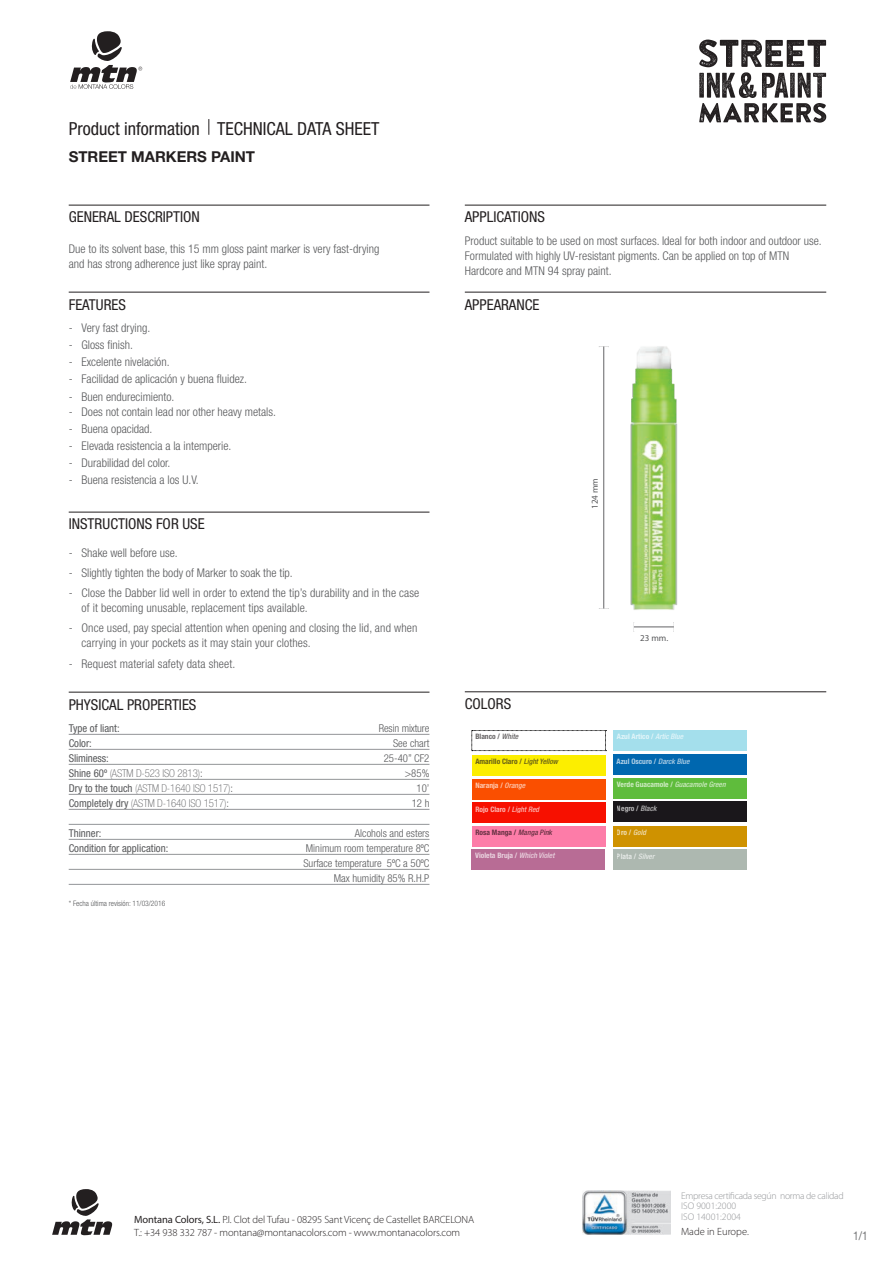
<style>
.page{position:relative;width:893px;height:1263px;background:#fff}
.page>*{position:absolute;margin:0;border:0;box-sizing:border-box;transform-origin:0 0}
.t1{font:condensed 18px "Helvetica Neue LT Std";color:#231f20}
.TITOL{font:condensed 15px "Helvetica Neue LT Std";color:#231f20}
.t2{font:700 15px "Helvetica Neue LT Std";color:#231f20}
.Sangries{font:300 condensed 12px/15px "Helvetica Neue LT Std";color:#57585a}
.text{font:300 condensed 12px/15px "Helvetica Neue LT Std";color:#57585a}
.OK{font:300 condensed 10.8px "Helvetica Neue LT Std";color:#57585a}
.OK-2{font:100 condensed 10.8px "Helvetica Neue LT Std";letter-spacing:-.01em;color:#57585a}
.OK-3{font:condensed 10.8px "Helvetica Neue LT Std";color:#57585a}
.t3{font:300 10.5px "Myriad Pro";letter-spacing:-.01em;color:#231f20}
.t4{font:300 9.75px "Myriad Pro";letter-spacing:-.03em;color:#939598}
.t5{font:300 9.75px "Myriad Pro";color:#939598}
.t6{font:9px "Myriad Pro";color:#57585a}
.t7{font:700 condensed 7.5px "Helvetica Neue LT Std";color:#fff}
.t8{font:700 condensed 7.5px "Helvetica Neue LT Std";color:#231f20}
.text-2{font:300 condensed 7.5px "Helvetica Neue LT Std";color:#57585a}
.s1{font-weight:400}
.s2{font-weight:300}
.s3{font-weight:500;font-style:italic}
</style>
<div class="page">
<img style="left:604px;top:346px;width:74px;height:286px">
<svg style="left:70px;top:31px;width:72px;height:58px"></svg>
<svg style="left:208px;top:119px;width:1px;height:16px"></svg>
<hr style="left:69px;top:205px;width:360px;height:1px;background:#231f20">
<hr style="left:69px;top:292px;width:360px;height:1px;background:#231f20">
<hr style="left:69px;top:512px;width:360px;height:1px;background:#231f20">
<hr style="left:69px;top:692px;width:360px;height:1px;background:#231f20">
<hr style="left:69px;top:734px;width:360px;height:1px;background:#939598">
<hr style="left:69px;top:749px;width:360px;height:1px;background:#939598">
<hr style="left:69px;top:764px;width:360px;height:1px;background:#939598">
<hr style="left:69px;top:779px;width:360px;height:1px;background:#939598">
<hr style="left:69px;top:794px;width:360px;height:1px;background:#939598">
<hr style="left:69px;top:809px;width:360px;height:1px;background:#939598">
<hr style="left:69px;top:824px;width:360px;height:1px;background:#939598">
<hr style="left:69px;top:839px;width:360px;height:1px;background:#939598">
<hr style="left:69px;top:854px;width:360px;height:1px;background:#939598">
<hr style="left:69px;top:869px;width:360px;height:1px;background:#939598">
<hr style="left:69px;top:884px;width:360px;height:1px;background:#939598">
<hr style="left:465px;top:205px;width:361px;height:1px;background:#231f20">
<hr style="left:465px;top:292px;width:361px;height:1px;background:#231f20">
<svg style="left:52px;top:1189px;width:60px;height:46px"></svg>
<img style="left:583px;top:1191px;width:87px;height:44px">
<hr style="left:465px;top:691px;width:361px;height:1px;background:#231f20">
<svg style="left:472px;top:730px;width:134px;height:21px"></svg>
<svg style="left:472px;top:779px;width:133px;height:91px;background:#eb5f5c"></svg>
<div style="left:472px;top:755px;width:133px;height:20px;background:#fcee00"></div>
<svg style="left:613px;top:730px;width:134px;height:45px;background:#5da9d0"></svg>
<div style="left:613px;top:778px;width:134px;height:20px;background:#5fbc3c"></div>
<svg style="left:613px;top:801px;width:134px;height:69px;background:#918153"></svg>
<hr style="left:603px;top:346px;width:1px;height:262px;background:#636366">
<hr style="left:634px;top:627px;width:40px;height:1px;background:#636366">
<svg style="left:699px;top:40px;width:127px;height:83px"></svg>
<p class="t1" style="left:69px;top:118px;width:312px">Product information TECHNICAL DATA SHEET</p>
<p class="t2" style="left:69px;top:147px;width:188px">STREET MARKERS PAINT</p>
<p class="TITOL" style="left:69px;top:208px;width:133px">GENERAL DESCRIPTION</p>
<p class="text" style="left:69px;top:241px;width:312px">Due to its solvent base, this 15 mm gloss paint marker is very fast-drying and has strong adherence just like spray paint.</p>
<p class="TITOL" style="left:69px;top:295px;width:59px">FEATURES</p>
<p class="Sangries" style="left:69px;top:320px;width:83px">- Very fast drying.</p>
<p class="Sangries" style="left:69px;top:337px;width:66px">- Gloss finish.</p>
<p class="Sangries" style="left:69px;top:354px;width:102px">- Excelente nivelación.</p>
<p class="Sangries" style="left:69px;top:372px;width:180px">- Facilidad de aplicación y buena fluidez.</p>
<p class="Sangries" style="left:69px;top:389px;width:107px">- Buen endurecimiento.</p>
<p class="Sangries" style="left:69px;top:404px;width:209px">- Does not contain lead nor other heavy metals.</p>
<p class="Sangries" style="left:69px;top:421px;width:85px">- Buena opacidad.</p>
<p class="Sangries" style="left:69px;top:438px;width:164px">- Elevada resistencia a la intemperie.</p>
<p class="Sangries" style="left:69px;top:455px;width:103px">- Durabilidad del color.</p>
<p class="Sangries" style="left:69px;top:473px;width:131px">- Buena resistencia a los U.V.</p>
<p class="TITOL" style="left:69px;top:515px;width:137px">INSTRUCTIONS FOR USE</p>
<p class="text" style="left:69px;top:545px;width:111px">- Shake well before use.</p>
<p class="Sangries" style="left:69px;top:565px;width:226px">- Slightly tighten the body of Marker to soak the tip.</p>
<p class="Sangries" style="left:81px;top:585px;width:339px;text-indent:-13px">- Close the Dabber lid well in order to extend the tip’s durability and in the case of it becoming unusable, replacement tips available.</p>
<p class="Sangries" style="left:81px;top:620px;width:337px;text-indent:-13px">- Once used, pay special attention when opening and closing the lid, and when carrying in your pockets as it may stain your clothes.</p>
<p class="Sangries" style="left:69px;top:656px;width:168px">- Request material safety data sheet.</p>
<p class="TITOL" style="left:69px;top:695px;width:129px">PHYSICAL PROPERTIES</p>
<p class="OK-3" style="left:69px;top:722px;width:52px">Type of liant:</p>
<p class="OK" style="left:379px;top:722px;width:52px">Resin mixture</p>
<p class="OK-3" style="left:69px;top:737px;width:25px">Color:</p>
<p class="OK" style="left:393px;top:737px;width:38px">See chart</p>
<p class="OK-3" style="left:69px;top:752px;width:42px">Sliminess:</p>
<p class="OK" style="left:384px;top:752px;width:47px">25-40” CF2</p>
<p class="OK-2" style="left:69px;top:767px;width:135px"><span class="s1">Shine 60º</span> (ASTM D-523 ISO 2813)<span class="s2">:</span></p>
<p class="OK" style="left:405px;top:767px;width:26px">&gt;85%</p>
<p class="OK-2" style="left:69px;top:782px;width:166px"><span class="s1">Dry to the touch</span> (ASTM D-1640 ISO 1517)<span class="s2">:</span></p>
<p class="OK" style="left:416px;top:782px;width:14px">10’</p>
<p class="OK-2" style="left:69px;top:797px;width:162px"><span class="s1">Completely dry</span> (ASTM D-1640 ISO 1517)<span class="s2">:</span></p>
<p class="OK" style="left:412px;top:797px;width:19px">12 h</p>
<p class="OK-3" style="left:69px;top:827px;width:34px">Thinner:</p>
<p class="OK" style="left:355px;top:827px;width:76px">Alcohols and esters</p>
<p class="OK-3" style="left:69px;top:842px;width:101px">Condition for application:</p>
<p class="OK" style="left:306px;top:842px;width:125px">Minimum room temperature 8ºC</p>
<p class="OK" style="left:303px;top:857px;width:128px">Surface temperature 5ºC a 50ºC</p>
<p class="OK" style="left:334px;top:872px;width:97px">Max humidity 85% R.H.P</p>
<p class="text-2" style="left:69px;top:898px;width:98px">* Fecha última revisión: 11/03/2016</p>
<p class="TITOL" style="left:465px;top:208px;width:82px">APPLICATIONS</p>
<p class="text" style="left:465px;top:233px;width:358px">Product suitable to be used on most surfaces. Ideal for both indoor and outdoor use.</p>
<p class="text" style="left:465px;top:248px;width:326px">Formulated with highly UV-resistant pigments. Can be applied on top of MTN<br>Hardcore and MTN 94 spray paint.</p>
<p class="TITOL" style="left:465px;top:295px;width:76px">APPEARANCE</p>
<p class="t6" style="left:589px;top:509px;width:32px;rotate:-90deg">124 mm</p>
<p class="TITOL" style="left:465px;top:695px;width:48px">COLORS</p>
<p class="t8" style="left:475px;top:732px;width:44px">Blanco / <span class="s3">White</span></p>
<p class="t8" style="left:475px;top:756px;width:84px">Amarillo Claro / <span class="s3">Light Yellow</span></p>
<p class="t7" style="left:475px;top:781px;width:51px">Naranja / <span class="s3">Orange</span></p>
<p class="t7" style="left:475px;top:804px;width:65px">Rojo Claro / <span class="s3">Light Red</span></p>
<p class="t8" style="left:475px;top:828px;width:78px">Rosa Manga / <span class="s3">Manga Pink</span></p>
<p class="t7" style="left:475px;top:851px;width:81px">Violeta Bruja / <span class="s3">Which Violet</span></p>
<p class="t6" style="left:640px;top:632px;width:30px">23 mm.</p>
<p class="t7" style="left:617px;top:732px;width:68px">Azul Artico / <span class="s3">Artic Blue</span></p>
<p class="t7" style="left:617px;top:756px;width:74px">Azul Oscuro / <span class="s3">Darck Blue</span></p>
<p class="t7" style="left:617px;top:780px;width:110px">Verde Guacamole / <span class="s3">Guacamole Green</span></p>
<p class="t7" style="left:617px;top:804px;width:41px">Negro / <span class="s3">Black</span></p>
<p class="t7" style="left:617px;top:828px;width:31px">Oro / <span class="s3">Gold</span></p>
<p class="t7" style="left:617px;top:852px;width:39px">Plata / <span class="s3">Silver</span></p>
<p class="t4" style="left:681px;top:1189px;width:164px">Empresa certificada según norma de calidad</p>
<p class="t5" style="left:681px;top:1200px;width:57px">ISO 9001:2000</p>
<p class="t5" style="left:681px;top:1210px;width:61px">ISO 14001:2004</p>
<p class="t3" style="left:134px;top:1213px;width:341px"><span class="s1">Montana Colors, S.L.</span> P.I. Clot del Tufau - 08295 Sant Vicenç de Castellet BARCELONA</p>
<p class="t3" style="left:134px;top:1226px;width:327px">T.: +34 938 332 787 - montana@montanacolors.com - www.montanacolors.com</p>
<p class="t3" style="left:681px;top:1225px;width:69px">Made in Europe.</p>
<p class="text" style="left:853px;top:1228px;width:16px">1/1</p>
</div>
